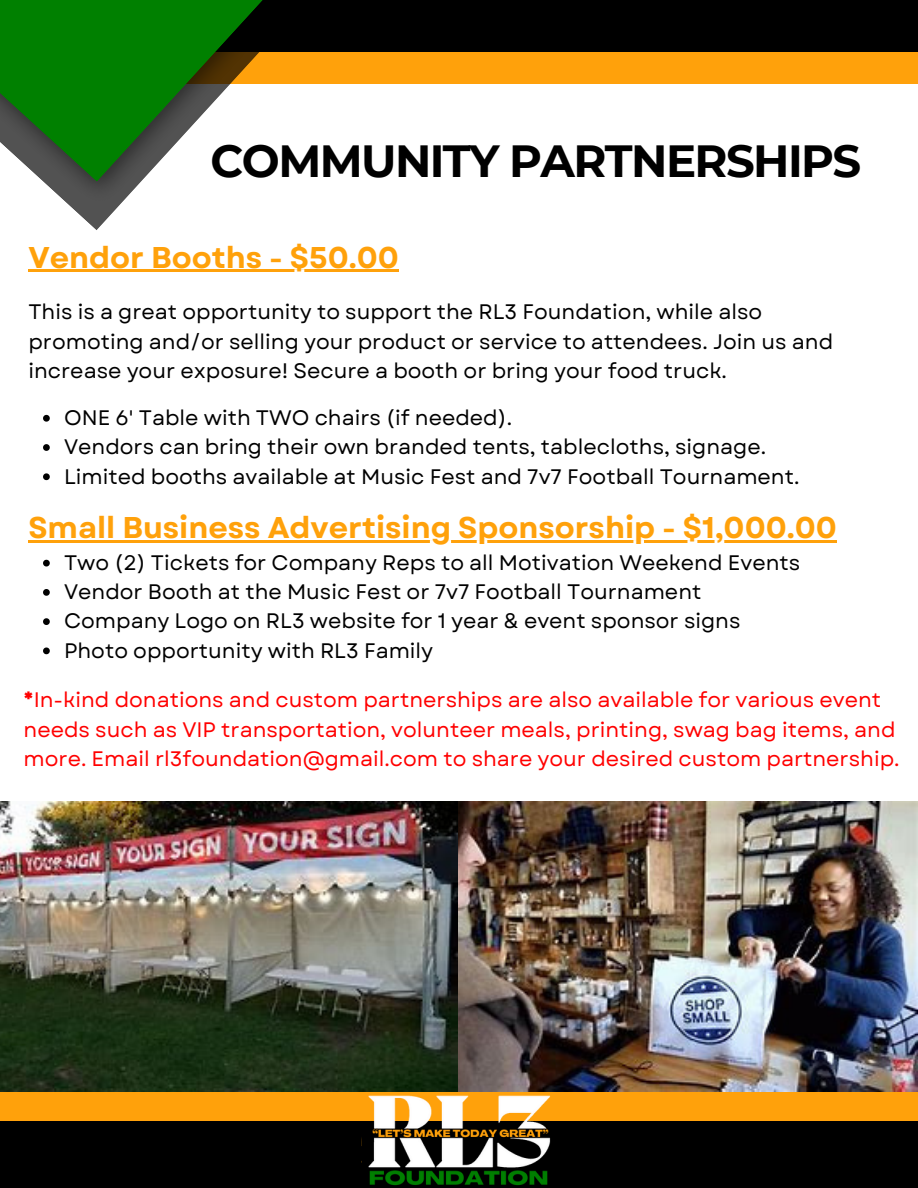
<style>
.page{position:relative;width:918px;height:1188px;background:#fff}
.page>*{position:absolute;margin:0;border:0;box-sizing:border-box;transform-origin:0 0}
.t1{font:700 45px "Montserrat";letter-spacing:-.035em;color:#000}
.t2{font:700 30px "Garet";color:#ffa10b}
.t3{font:21px/29.2px "Garet";color:#000}
.t4{font:21px/29.2px "Garet";color:#f00}
.s1{font-weight:700}
</style>
<div class="page">
<div style="left:80px;top:49px;width:838px;height:35px;background:#ffa10b"></div>
<div style="left:0;top:1092px;width:918px;height:47px;background:#ffa10b"></div>
<div style="left:91px;top:0;width:827px;height:52px;background:#000"></div>
<div style="left:0;top:1121px;width:918px;height:67px;background:#000"></div>
<img style="left:44px;top:182px;width:97px;height:34px">
<svg style="left:0;top:0;width:263px;height:182px;fill:#008000"></svg>
<img style="left:368px;top:1095px;width:183px;height:91px">
<hr style="left:28px;top:541px;width:809px;height:2px;background:#ffa10b">
<svg style="left:43px;top:560px;width:7px;height:7px"></svg>
<svg style="left:43px;top:589px;width:7px;height:7px"></svg>
<svg style="left:43px;top:618px;width:7px;height:7px"></svg>
<svg style="left:43px;top:648px;width:7px;height:6px"></svg>
<img style="left:458px;top:801px;width:460px;height:290px">
<hr style="left:28px;top:270px;width:371px;height:2px;background:#ffa10b">
<svg style="left:43px;top:415px;width:7px;height:7px"></svg>
<svg style="left:43px;top:444px;width:7px;height:7px"></svg>
<svg style="left:43px;top:473px;width:7px;height:7px"></svg>
<img style="left:0;top:801px;width:458px;height:290px">
<h2 class="t1" style="left:211px;top:134px;width:652px">COMMUNITY PARTNERSHIPS</h2>
<p class="t2" style="left:28px;top:235px;width:372px">Vendor Booths - $50.00</p>
<p class="t3" style="left:28px;top:297px;width:735px">This is a great opportunity to support the RL3 Foundation, while also</p>
<p class="t3" style="left:28px;top:327px;width:806px">promoting and/or selling your product or service to attendees. Join us and increase your exposure! Secure a booth or bring your food truck.</p>
<p class="t3" style="left:64px;top:403px;width:449px">ONE 6' Table with TWO chairs (if needed).</p>
<p class="t3" style="left:64px;top:432px;width:704px">Vendors can bring their own branded tents, tablecloths, signage.</p>
<p class="t3" style="left:64px;top:462px;width:737px">Limited booths available at Music Fest and 7v7 Football Tournament.</p>
<h2 class="t2" style="left:28px;top:506px;width:810px">Small Business Advertising Sponsorship - $1,000.00</h2>
<p class="t3" style="left:64px;top:548px;width:738px">Two (2) Tickets for Company Reps to all Motivation Weekend Events</p>
<p class="t3" style="left:64px;top:577px;width:639px">Vendor Booth at the Music Fest or 7v7 Football Tournament</p>
<p class="t3" style="left:64px;top:607px;width:678px">Company Logo on RL3 website for 1 year &amp; event sponsor signs</p>
<p class="t3" style="left:64px;top:636px;width:371px">Photo opportunity with RL3 Family</p>
<p class="t4" style="left:24px;top:686px;width:878px"><span class="s1">*</span>In-kind donations and custom partnerships are also available for various event needs such as VIP transportation, volunteer meals, printing, swag bag items, and more. Email rl3foundation@gmail.com to share your desired custom partnership.</p>
</div>
